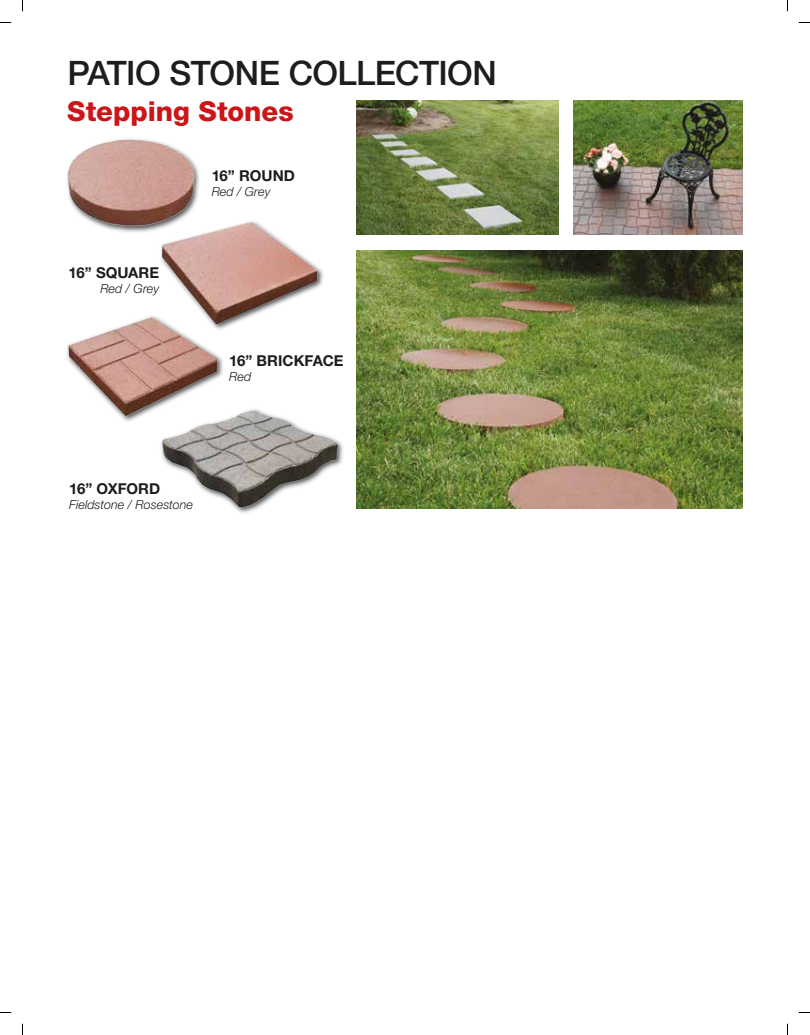
<style>
.page{position:relative;width:810px;height:1035px;background:#fff}
.page>*{position:absolute;margin:0;border:0;box-sizing:border-box;transform-origin:0 0}
.t1{font:500 33.75px "Helvetica Neue";letter-spacing:-.02em;color:#1d1d1b}
.t2{font:800 27.5px "Helvetica Neue";color:#cb1517}
.t3{font:700 15px "Helvetica Neue";color:#1d1d1b}
.t4{font:italic 300 12.5px "Helvetica Neue";letter-spacing:.005em;color:#1d1d1b}
</style>
<div class="page">
<img style="left:66px;top:316px;width:156px;height:102px">
<img style="left:67px;top:138px;width:133px;height:94px">
<img style="left:155px;top:406px;width:188px;height:106px">
<img style="left:158px;top:217px;width:166px;height:116px">
<img style="left:159px;top:220px;width:162px;height:106px">
<img style="left:356px;top:250px;width:386px;height:259px">
<img style="left:356px;top:100px;width:203px;height:135px">
<img style="left:574px;top:100px;width:168px;height:135px">
<h1 class="t1" style="left:67px;top:53px;width:431px">PATIO STONE COLLECTION</h1>
<h2 class="t2" style="left:67px;top:95px;width:228px">Stepping Stones</h2>
<p class="t3" style="left:69px;top:263px;width:92px">16” SQUARE</p>
<p class="t4" style="left:100px;top:281px;width:60px">Red / Grey</p>
<p class="t3" style="left:212px;top:167px;width:85px">16” ROUND</p>
<p class="t4" style="left:212px;top:184px;width:60px">Red / Grey</p>
<p class="t3" style="left:229px;top:352px;width:116px">16” BRICKFACE</p>
<p class="t4" style="left:229px;top:369px;width:24px">Red</p>
<p class="t3" style="left:69px;top:479px;width:93px">16” OXFORD</p>
<p class="t4" style="left:69px;top:497px;width:125px">Fieldstone / Rosestone</p>
</div>
